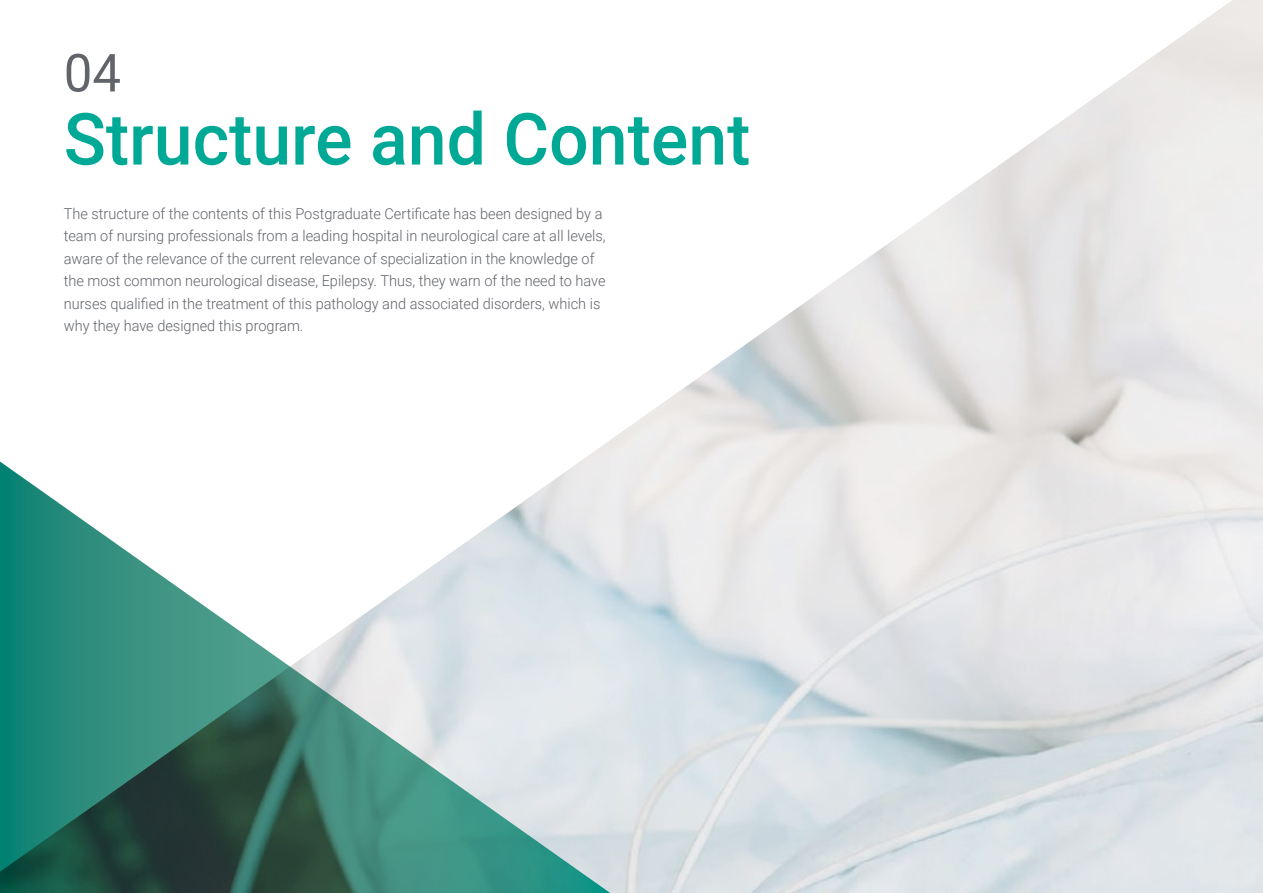
<style>
.page{position:relative;width:1263px;height:893px;background:#fff}
.page>*{position:absolute;margin:0;border:0;box-sizing:border-box;transform-origin:0 0}
.t1{font:500 72px "Roboto";color:#00a996}
.t2{font:52.5px "Roboto";color:#61646a}
.t3{font:300 15px/22.5px "Roboto";color:#61646a}
</style>
<div class="page">
<svg style="left:0;top:446px;width:640px;height:447px"></svg>
<h2 class="t2" style="left:64px;top:36px;width:59px">04</h2>
<h1 class="t1" style="left:64px;top:89px;width:688px">Structure and Content</h1>
<p class="t3" style="left:64px;top:201px;width:543px">The structure of the contents of this Postgraduate Certificate has been designed by a team of nursing professionals from a leading hospital in neurological care at all levels, aware of the relevance of the current relevance of specialization in the knowledge of the most common neurological disease, Epilepsy. Thus, they warn of the need to have nurses qualified in the treatment of this pathology and associated disorders, which is why they have designed this program.</p>
</div>
